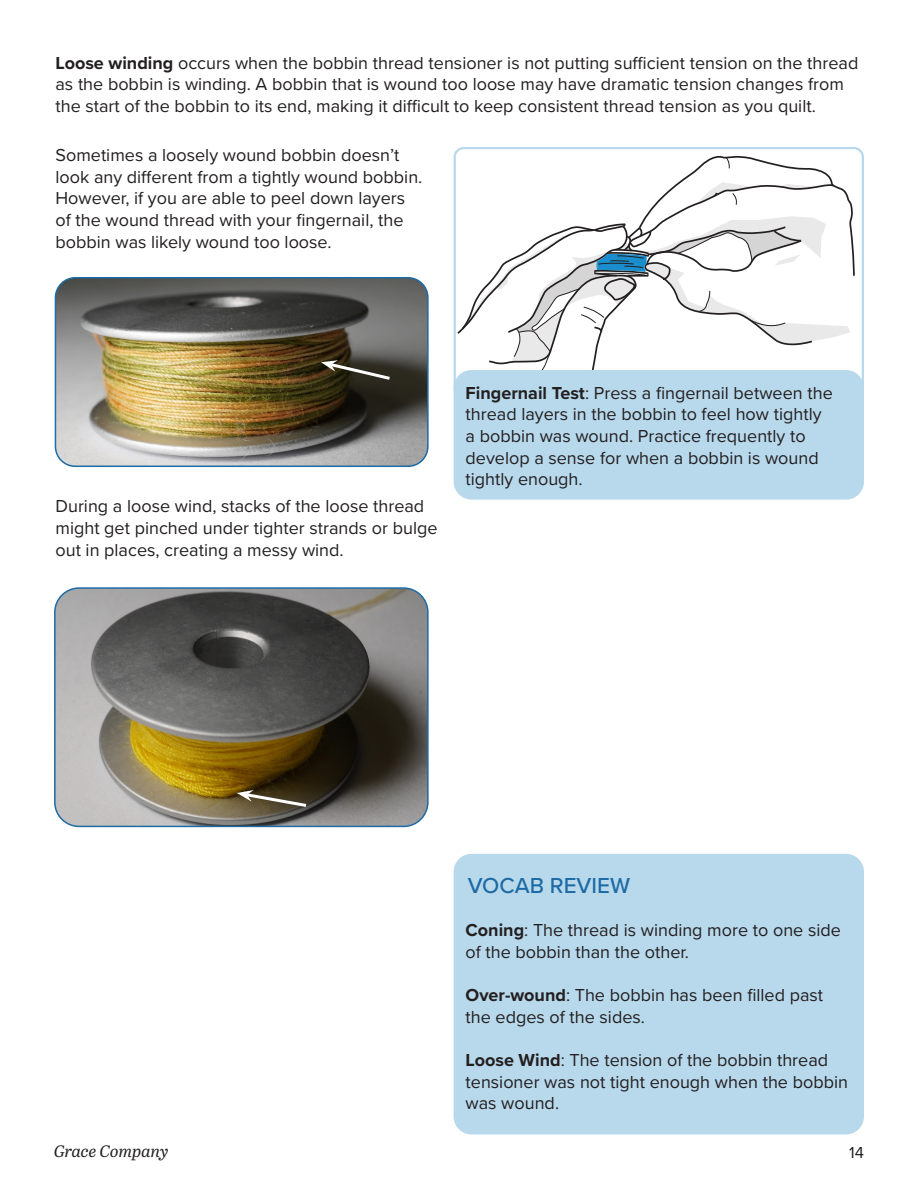
<style>
.page{position:relative;width:918px;height:1188px;background:#fff}
.page>*{position:absolute;margin:0;border:0;box-sizing:border-box;transform-origin:0 0}
.Subheading_Main{font:500 22.5px "Proxima Nova";color:#1d6aa4}
.t1{font:18px/21.6px "Proxima Nova";color:#231f20}
.t2{font:italic 16.5px "Abril Text";color:#231f20}
.t3{font:16.5px "Proxima Nova";color:#231f20}
.s1{font-weight:700}
</style>
<div class="page">
<div style="left:454px;top:854px;width:410px;height:280px;background:#b8d9ec;border-radius:18px"></div>
<img style="left:55px;top:590px;width:371px;height:236px">
<div style="left:54px;top:587px;width:375px;height:240px;border:2px solid #1d6aa4;border-radius:24px"></div>
<svg style="left:237px;top:790px;width:73px;height:19px"></svg>
<svg style="left:457px;top:155px;width:399px;height:222px"></svg>
<div style="left:454px;top:147px;width:410px;height:253px;border:2px solid #b8d9ec;border-radius:9px"></div>
<div style="left:454px;top:370px;width:410px;height:130px;background:#b8d9ec;border-radius:18px"></div>
<img style="left:55px;top:280px;width:371px;height:186px">
<div style="left:55px;top:277px;width:374px;height:190px;border:2px solid #1d6aa4;border-radius:20px"></div>
<svg style="left:321px;top:360px;width:72px;height:22px;background:#4d4a3d"></svg>
<p class="t1" style="left:56px;top:51px;width:804px"><span class="s1">Loose winding</span> occurs when the bobbin thread tensioner is not putting sufficient tension on the thread as the bobbin is winding. A bobbin that is wound too loose may have dramatic tension changes from the start of the bobbin to its end, making it difficult to keep consistent thread tension as you quilt.</p>
<p class="t1" style="left:56px;top:144px;width:368px">Sometimes a loosely wound bobbin doesn’t look any different from a tightly wound bobbin.<br>However, if you are able to peel down layers of the wound thread with your fingernail, the bobbin was likely wound too loose.</p>
<p class="t1" style="left:56px;top:495px;width:384px">During a loose wind, stacks of the loose thread might get pinched under tighter strands or bulge out in places, creating a messy wind.</p>
<p class="t1" style="left:466px;top:381px;width:369px"><span class="s1">Fingernail Test</span>: Press a fingernail between the thread layers in the bobbin to feel how tightly a bobbin was wound. Practice frequently to develop a sense for when a bobbin is wound tightly enough.</p>
<p class="Subheading_Main" style="left:468px;top:869px;width:164px">VOCAB REVIEW</p>
<p class="t1" style="left:466px;top:919px;width:377px"><span class="s1">Coning</span>: The thread is winding more to one side of the bobbin than the other.</p>
<p class="t1" style="left:466px;top:984px;width:359px"><span class="s1">Over-wound</span>: The bobbin has been filled past the edges of the sides.</p>
<p class="t1" style="left:466px;top:1048px;width:384px"><span class="s1">Loose Wind</span>: The tension of the bobbin thread tensioner was not tight enough when the bobbin was wound.</p>
<p class="t2" style="left:54px;top:1140px;width:116px">Grace Company</p>
<p class="t3" style="left:849px;top:1140px;width:16px">14</p>
</div>
